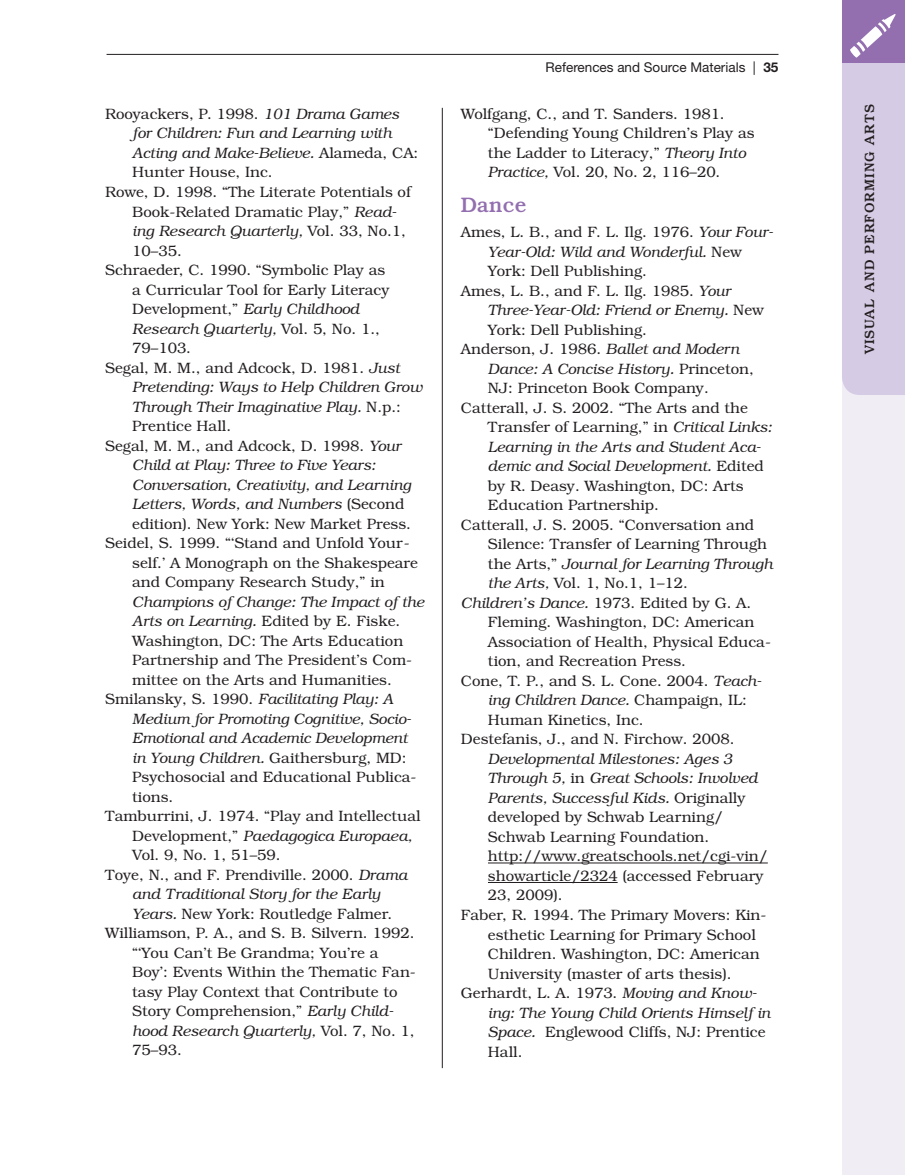
<style>
.page{position:relative;width:905px;height:1175px;background:#fff}
.page>*{position:absolute;margin:0;border:0;box-sizing:border-box;transform-origin:0 0}
.Strand_A{font:500 21px "Bookman";color:#936fb0}
.Body_Text_Indent{font:300 15px/19.5px "Bookman";color:#231f20}
.Body_Text_Indent-2{font:italic 300 15px/19.5px "Bookman";color:#231f20}
.t1{font:13.5px "Helvetica Neue";color:#231f20}
.t2{font:500 13.5px "Bookman";letter-spacing:.06em;color:#231f20}
.s1{font-style:normal}
.s2{font-style:italic}
.s3{font-weight:700}
</style>
<div class="page">
<div style="left:842px;top:0;width:62px;height:1174px;background:#f0edf5"></div>
<hr style="left:106px;top:54px;width:672px;height:1px;background:#231f20">
<svg style="left:842px;top:0;width:62px;height:395px;background:#cdbedd"></svg>
<hr style="left:488px;top:862px;width:279px;height:1px;background:#231f20">
<hr style="left:488px;top:882px;width:129px;height:1px;background:#231f20">
<hr style="left:442px;top:108px;width:1px;height:960px;background:#231f20">
<p class="Body_Text_Indent-2" style="left:132px;top:104px;width:287px;text-indent:-27px"><span class="s1">Rooyackers, P. 1998.</span> 101 Drama Games for Children: Fun and Learning with<br>Acting and Make-Believe. <span class="s1">Alameda, CA:<br>Hunter House, Inc.</span></p>
<p class="Body_Text_Indent" style="left:132px;top:182px;width:280px;text-indent:-27px">Rowe, D. 1998. “The Literate Potentials of<br>Book-Related Dramatic Play,” <span class="s2">Read&shy;ing Research Quarterly,</span> Vol. 33, No.1,<br>10–35.</p>
<p class="Body_Text_Indent" style="left:132px;top:260px;width:259px;text-indent:-27px">Schraeder, C. 1990. “Symbolic Play as a Curricular Tool for Early Literacy<br>Development,” <span class="s2">Early Childhood<br>Research Quarterly,</span> Vol. 5, No. 1.,<br>79–103.</p>
<p class="Body_Text_Indent-2" style="left:132px;top:358px;width:292px;text-indent:-27px"><span class="s1">Segal, M. M., and Adcock, D. 1981.</span> Just<br>Pretending: Ways to Help Children Grow<br>Through Their Imaginative Play. <span class="s1">N.p.:<br>Prentice Hall.</span></p>
<p class="Body_Text_Indent-2" style="left:132px;top:436px;width:280px;text-indent:-27px"><span class="s1">Segal, M. M., and Adcock, D. 1998.</span> Your Child at Play: Three to Five Years:<br>Conversation, Creativity, and Learning Letters, Words, and Numbers <span class="s1">(Second edition). New York: New Market Press.</span></p>
<p class="Body_Text_Indent" style="left:132px;top:533px;width:293px;text-indent:-27px">Seidel, S. 1999. “‘Stand and Unfold Your&shy;self.’ A Monograph on the Shakespeare and Company Research Study,” in <span class="s2">Champions of Change: The Impact of the Arts on Learning.</span> Edited by E. Fiske.<br>Washington, DC: The Arts Education Partnership and The President’s Com&shy;mittee on the Arts and Humanities.</p>
<p class="Body_Text_Indent-2" style="left:132px;top:689px;width:286px;text-indent:-27px"><span class="s1">Smilansky, S. 1990.</span> Facilitating Play: A Medium for Promoting Cognitive, Socio-Emotional and Academic Development in Young Children. <span class="s1">Gaithersburg, MD:<br>Psychosocial and Educational Publica&shy;tions.</span></p>
<p class="Body_Text_Indent" style="left:132px;top:806px;width:290px;text-indent:-27px">Tamburrini, J. 1974. “Play and Intellectual<br>Development,” <span class="s2">Paedagogica Europaea,<br></span>Vol. 9, No. 1, 51–59.</p>
<p class="Body_Text_Indent" style="left:132px;top:865px;width:277px;text-indent:-27px">Toye, N., and F. Prendiville. 2000. <span class="s2">Drama and Traditional Story for the Early<br>Years.</span> New York: Routledge Falmer.</p>
<p class="Body_Text_Indent" style="left:132px;top:923px;width:285px;text-indent:-27px">Williamson, P. A., and S. B. Silvern. 1992. “‘You Can’t Be Grandma; You’re a Boy’: Events Within the Thematic Fan&shy;tasy Play Context that Contribute to Story Comprehension,” <span class="s2">Early Child&shy;hood Research Quarterly,</span> Vol. 7, No. 1, 75–93.</p>
<p class="t1" style="left:545px;top:59px;width:234px">References and Source Materials | <span class="s3">35</span></p>
<p class="Body_Text_Indent" style="left:488px;top:104px;width:268px;text-indent:-27px">Wolfgang, C., and T. Sanders. 1981. “Defending Young Children’s Play as the Ladder to Literacy,” <span class="s2">Theory Into Practice,</span> Vol. 20, No. 2, 116–20.</p>
<p class="Strand_A" style="left:461px;top:192px;width:67px">Dance</p>
<p class="Body_Text_Indent" style="left:488px;top:222px;width:287px;text-indent:-27px">Ames, L. B., and F. L. Ilg. 1976. <span class="s2">Your Four-<br>Year-Old: Wild and Wonderful.</span> New<br>York: Dell Publishing.</p>
<p class="Body_Text_Indent" style="left:488px;top:281px;width:277px;text-indent:-27px">Ames, L. B., and F. L. Ilg. 1985. <span class="s2">Your<br>Three-Year-Old: Friend or Enemy.</span> New<br>York: Dell Publishing.</p>
<p class="Body_Text_Indent" style="left:488px;top:339px;width:267px;text-indent:-27px">Anderson, J. 1986. <span class="s2">Ballet and Modern<br>Dance: A Concise History.</span> Princeton,<br>NJ: Princeton Book Company.</p>
<p class="Body_Text_Indent" style="left:488px;top:398px;width:285px;text-indent:-27px">Catterall, J. S. 2002. “The Arts and the Transfer of Learning,” in <span class="s2">Critical Links:<br>Learning in the Arts and Student Aca&shy;demic and Social Development.</span> Edited by R. Deasy. Washington, DC: Arts Education Partnership.</p>
<p class="Body_Text_Indent" style="left:488px;top:515px;width:286px;text-indent:-27px">Catterall, J. S. 2005. “Conversation and Silence: Transfer of Learning Through the Arts,” <span class="s2">Journal for Learning Through the Arts,</span> Vol. 1, No.1, 1–12.</p>
<p class="Body_Text_Indent" style="left:488px;top:593px;width:284px;text-indent:-27px"><span class="s2">Children’s Dance.</span> 1973. Edited by G. A.<br>Fleming. Washington, DC: American Association of Health, Physical Educa&shy;tion, and Recreation Press.</p>
<p class="Body_Text_Indent" style="left:488px;top:671px;width:275px;text-indent:-27px">Cone, T. P., and S. L. Cone. 2004. <span class="s2">Teach&shy;ing Children Dance.</span> Champaign, IL:<br>Human Kinetics, Inc.</p>
<p class="Body_Text_Indent" style="left:488px;top:729px;width:281px;text-indent:-27px">Destefanis, J., and N. Firchow. 2008.<br><span class="s2">Developmental Milestones: Ages 3<br>Through 5,</span> in <span class="s2">Great Schools: Involved Parents, Successful Kids.</span> Originally developed by Schwab Learning/ Schwab Learning Foundation. http://www.greatschools.net/cgi-vin/ showarticle/2324 (accessed February 23, 2009).</p>
<p class="Body_Text_Indent" style="left:488px;top:905px;width:280px;text-indent:-27px">Faber, R. 1994. The Primary Movers: Kin&shy;esthetic Learning for Primary School Children. Washington, DC: American University (master of arts thesis).</p>
<p class="Body_Text_Indent-2" style="left:488px;top:983px;width:284px;text-indent:-27px"><span class="s1">Gerhardt, L. A. 1973.</span> Moving and Know&shy;ing: The Young Child Orients Himself in<br>Space. <span class="s1">Englewood Cliffs, NJ: Prentice<br>Hall.</span></p>
<p class="t2" style="left:861px;top:354px;width:251px;rotate:-90deg">VISUAL AND PERFORMING ARTS</p>
</div>
